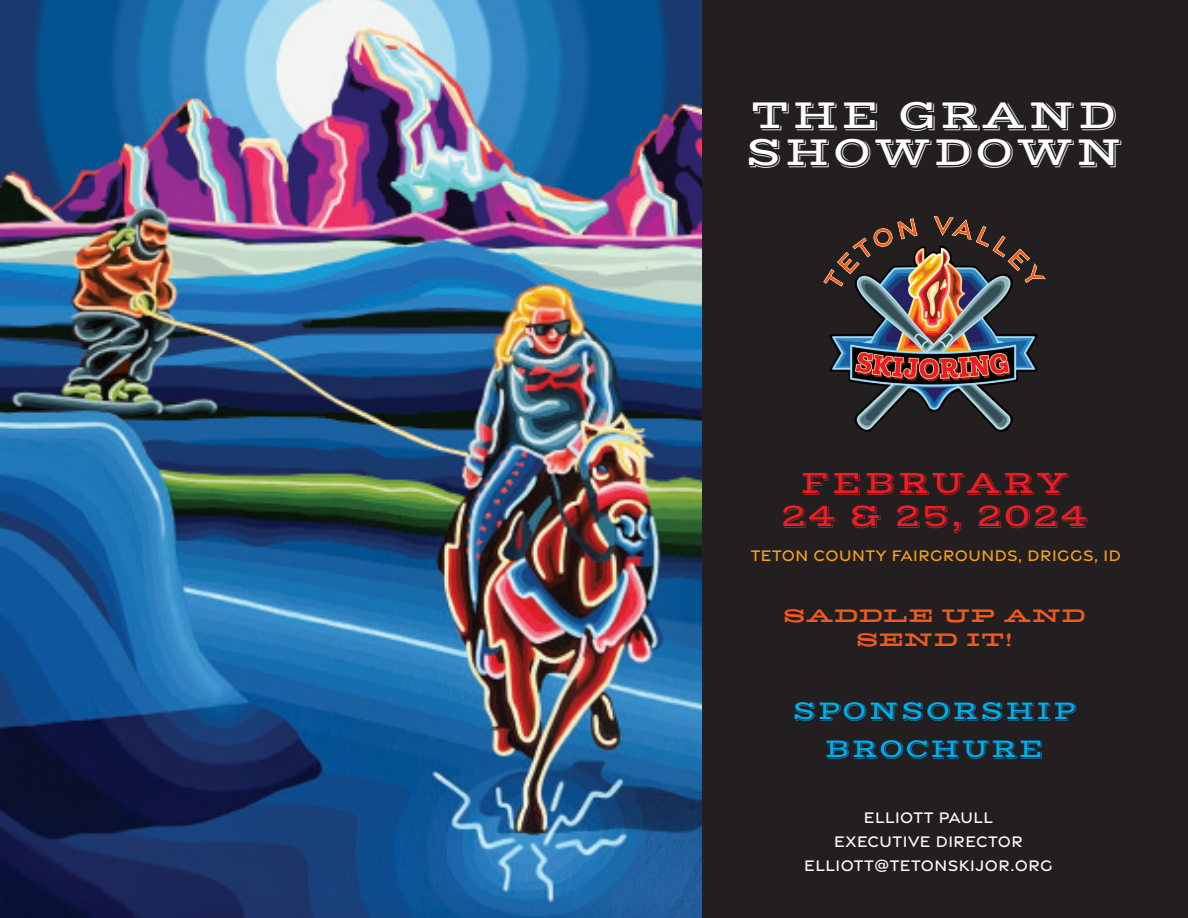
<style>
.page{position:relative;width:1188px;height:918px;background:#fff}
.page>*{position:absolute;margin:0;border:0;box-sizing:border-box;transform-origin:0 0}
.t1{font:42px/37.5px "Vast Shadow";letter-spacing:.05em;color:#fff}
.t2{font:33px "Vast Shadow";letter-spacing:.05em;color:#ee1d23}
.t3{font:27px "Vast Shadow";letter-spacing:.05em;color:#00aeef}
.t4{font:19.5px "Hellenic Wide JF";letter-spacing:.07em;color:#f15921}
.t5{font:500 16.5px "Gravesend Sans";letter-spacing:.03em;color:#fff}
.t6{font:500 16.5px "Gravesend Sans";letter-spacing:.03em;color:#f9a21c}
</style>
<div class="page">
<div style="left:1128px;top:0;width:60px;height:918px;background:#231f20"></div>
<img style="left:0;top:0;width:702px;height:918px">
<div style="left:702px;top:0;width:432px;height:918px;background:#231f20"></div>
<img style="left:824px;top:216px;width:222px;height:216px">
<p class="t1" style="left:745px;top:97px;width:379px">THE GRAND<br>SHOWDOWN</p>
<p class="t2" style="left:801px;top:463px;width:269px">FEBRUARY</p>
<p class="t2" style="left:781px;top:496px;width:308px">24 &amp; 25, 2024</p>
<p class="t6" style="left:751px;top:546px;width:372px">TETON COUNTY FAIRGROUNDS, DRIGGS, ID</p>
<p class="t4" style="left:784px;top:603px;width:303px">SADDLE UP AND</p>
<p class="t4" style="left:857px;top:627px;width:157px">SEND IT!</p>
<p class="t3" style="left:792px;top:695px;width:286px">SPONSORSHIP</p>
<p class="t3" style="left:825px;top:732px;width:221px">BROCHURE</p>
<p class="t5" style="left:864px;top:808px;width:131px">ELLIOTT PAULL</p>
<p class="t5" style="left:834px;top:832px;width:190px">EXECUTIVE DIRECTOR</p>
<p class="t5" style="left:804px;top:856px;width:250px">ELLIOTT@TETONSKIJOR.ORG</p>
</div>
